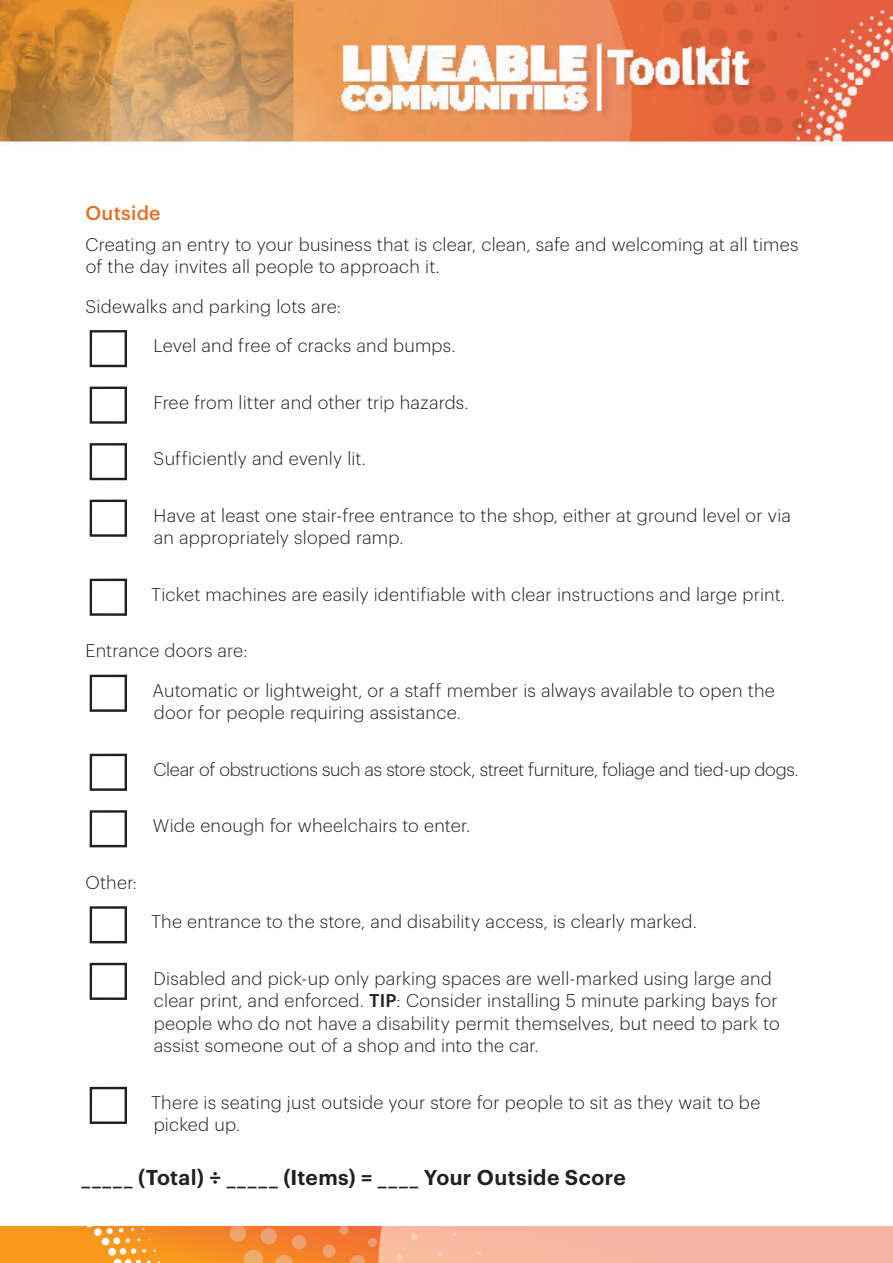
<style>
.page{position:relative;width:893px;height:1263px;background:#fff}
.page>*{position:absolute;margin:0;border:0;box-sizing:border-box;transform-origin:0 0}
.Highlight{font:600 21px "Graphik";letter-spacing:.02em;color:#231f20}
.Subheader_2{font:500 19.5px "Graphik";letter-spacing:.015em;color:#e96e1f}
.Body{font:300 18px/22.5px "Graphik";letter-spacing:.01em;color:#231f20}
.Body-2{font:300 18px "Graphik";letter-spacing:-.02em;color:#231f20}
.Checklist_subheader{font:300 18px "Graphik";letter-spacing:.01em;color:#231f20}
.s1{font-weight:500}
</style>
<div class="page">
<svg style="left:0;top:1226px;width:378px;height:37px;background:#f58826"></svg>
<svg style="left:244px;top:1250px;width:19px;height:13px"></svg>
<svg style="left:275px;top:1255px;width:18px;height:8px"></svg>
<div style="left:229px;top:1225px;width:17px;height:17px;background:#eea36e;border-radius:50%"></div>
<div style="left:261px;top:1228px;width:16px;height:16px;background:#eea16f;border-radius:50%"></div>
<div style="left:292px;top:1235px;width:14px;height:14px;background:#eea170;border-radius:50%"></div>
<svg style="left:322px;top:1244px;width:13px;height:13px"></svg>
<svg style="left:350px;top:1255px;width:15px;height:8px"></svg>
<div style="left:339px;top:1226px;width:9px;height:9px;background:#ed9a73;border-radius:50%"></div>
<div style="left:368px;top:1238px;width:9px;height:9px;background:#ed9b73;border-radius:50%"></div>
<div style="left:378px;top:1226px;width:515px;height:37px;background:#f8b4a3"></div>
<div style="left:102px;top:1238px;width:7px;height:7px;background:#fff;border-radius:50%"></div>
<div style="left:108px;top:1248px;width:8px;height:7px;background:#fff;border-radius:50%"></div>
<div style="left:113px;top:1237px;width:7px;height:7px;background:#fff;border-radius:50%"></div>
<svg style="left:0;top:1226px;width:150px;height:16px;background:#f79c2e"></svg>
<svg style="left:114px;top:1248px;width:46px;height:15px"></svg>
<img style="left:0;top:0;width:893px;height:146px">
<p class="Subheader_2" style="left:85px;top:198px;width:77px">Outside</p>
<p class="Body" style="left:85px;top:231px;width:715px">Creating an entry to your business that is clear, clean, safe and welcoming at all times of the day invites all people to approach it.</p>
<p class="Checklist_subheader" style="left:86px;top:293px;width:257px">Sidewalks and parking lots are:</p>
<p class="Body" style="left:83px;top:333px;width:374px">□ Level and free of cracks and bumps.</p>
<p class="Body" style="left:83px;top:389px;width:387px">□ Free from litter and other trip hazards.</p>
<p class="Body" style="left:83px;top:446px;width:284px">□ Sufficiently and evenly lit.</p>
<p class="Body" style="left:154px;top:503px;width:639px;text-indent:-71px">□ Have at least one stair-free entrance to the shop, either at ground level or via an appropriately sloped ramp.</p>
<p class="Body" style="left:83px;top:582px;width:703px">□ Ticket machines are easily identifiable with clear instructions and large print.</p>
<p class="Checklist_subheader" style="left:85px;top:638px;width:164px">Entrance doors are:</p>
<p class="Body" style="left:154px;top:678px;width:622px;text-indent:-71px">□ Automatic or lightweight, or a staff member is always available to open the door for people requiring assistance.</p>
<p class="Body-2" style="left:83px;top:756px;width:717px">□ Clear of obstructions such as store stock, street furniture, foliage and tied-up dogs.</p>
<p class="Body" style="left:83px;top:813px;width:389px">□ Wide enough for wheelchairs to enter.</p>
<p class="Checklist_subheader" style="left:85px;top:869px;width:53px">Other:</p>
<p class="Body" style="left:83px;top:909px;width:615px">□ The entrance to the store, and disability access, is clearly marked.</p>
<p class="Body" style="left:154px;top:966px;width:627px;text-indent:-71px">□ Disabled and pick-up only parking spaces are well-marked using large and clear print, and enforced. <span class="s1">TIP</span>: Consider installing 5 minute parking bays for people who do not have a disability permit themselves, but need to park to assist someone out of a shop and into the car.</p>
<p class="Body" style="left:154px;top:1090px;width:608px;text-indent:-71px">□ There is seating just outside your store for people to sit as they wait to be picked up.</p>
<p class="Highlight" style="left:81px;top:1162px;width:546px">_____ (Total) ÷ _____ (Items) = ____ Your Outside Score</p>
</div>
